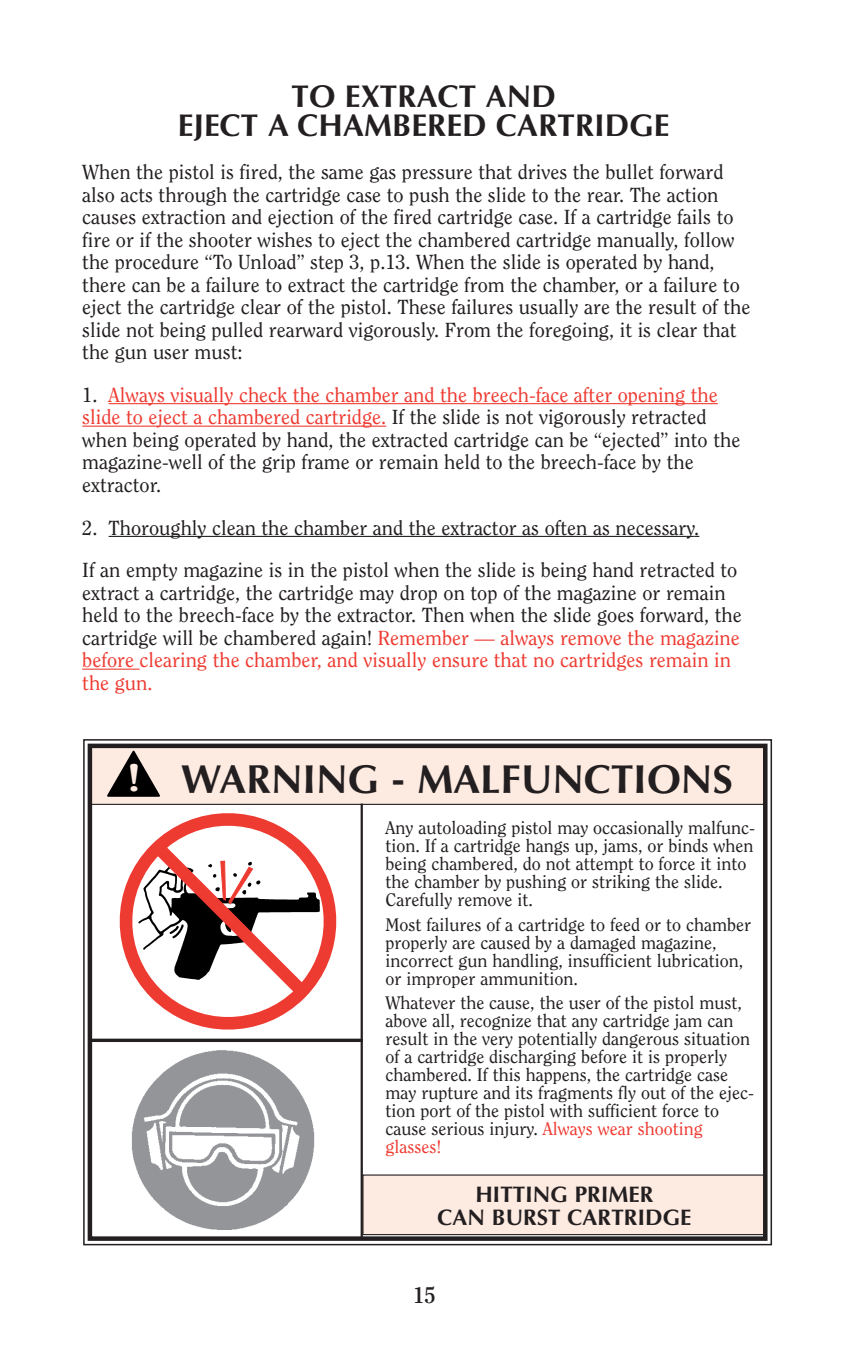
<style>
.page{position:relative;width:851px;height:1359px;background:#fff}
.page>*{position:absolute;margin:0;border:0;box-sizing:border-box;transform-origin:0 0}
.t1{font:700 40.5px "Optima";color:#231f20}
.t2{font:700 31.5px/29.2px "Optima";color:#231f20;text-align:center}
.t3{font:700 22.5px/22.5px "Optima";color:#231f20;text-align:center}
.t4{font:700 22.5px "Clearface";color:#231f20}
.t5{font:20.25px/22.5px "Clearface";color:#231f20}
.t6{font:18px/18px "Clearface";color:#231f20}
.s1{color:#ee3b32}
.s2{font-family:"Souvenir";font-weight:600;font-size:36.45px;color:#fdeae1}
</style>
<div class="page">
<hr style="left:109px;top:403px;width:382px;height:1px;background:#ee3b32">
<hr style="left:491px;top:403px;width:226px;height:1px;background:#ee3b32">
<hr style="left:82px;top:426px;width:199px;height:1px;background:#ee3b32">
<hr style="left:281px;top:426px;width:51px;height:1px;background:#ee3b32">
<hr style="left:332px;top:426px;width:54px;height:1px;background:#ee3b32">
<hr style="left:109px;top:536px;width:40px;height:1px;background:#231f20">
<hr style="left:149px;top:536px;width:537px;height:1px;background:#231f20">
<svg style="left:686px;top:536px;width:13px;height:1px"></svg>
<hr style="left:82px;top:669px;width:43px;height:1px;background:#ee3b32">
<svg style="left:125px;top:669px;width:15px;height:1px"></svg>
<svg style="left:119px;top:813px;width:218px;height:217px"></svg>
<div style="left:363px;top:1175px;width:403px;height:60px;background:#fdeae1"></div>
<div style="left:362px;top:1174px;width:404px;height:61px;border:1px solid #231f20"></div>
<img style="left:132px;top:1050px;width:183px;height:180px">
<hr style="left:89px;top:1039px;width:274px;height:3px;background:#231f20">
<div style="left:90px;top:747px;width:673px;height:57px;background:#fdeae1"></div>
<div style="left:89px;top:747px;width:675px;height:58px;border:1px solid #231f20"></div>
<svg style="left:107px;top:750px;width:53px;height:47px"></svg>
<hr style="left:360px;top:804px;width:3px;height:434px;background:#231f20">
<div style="left:83px;top:739px;width:689px;height:506px;border:2px solid #231f20"></div>
<div style="left:88px;top:744px;width:679px;height:497px;border:4px solid #231f20"></div>
<h2 class="t2" style="left:178px;top:85px;width:493px">TO EXTRACT AND<br>EJECT A CHAMBERED CARTRIDGE</h2>
<p class="t5" style="left:82px;top:162px;width:669px">When the pistol is fired, the same gas pressure that drives the bullet forward also acts through the cartridge case to push the slide to the rear. The action causes extraction and ejection of the fired cartridge case. If a cartridge fails to fire or if the shooter wishes to eject the chambered cartridge manually, follow the procedure “To Unload” step 3, p.13. When the slide is operated by hand, there can be a failure to extract the cartridge from the chamber, or a failure to eject the cartridge clear of the pistol. These failures usually are the result of the slide not being pulled rearward vigorously. From the foregoing, it is clear that the gun user must:</p>
<p class="t5" style="left:82px;top:385px;width:659px">1. <span class="s1">Always visually check the chamber and the breech-face after opening the slide to eject a chambered cartridge.</span> If the slide is not vigorously retracted when being operated by hand, the extracted cartridge can be “ejected” into the magazine-well of the grip frame or remain held to the breech-face by the extractor.</p>
<p class="t5" style="left:82px;top:507px;width:656px;line-height:42.8px">2. Thoroughly clean the chamber and the extractor as often as necessary.<br>If an empty magazine is in the pistol when the slide is being hand retracted to</p>
<p class="t5" style="left:82px;top:583px;width:661px">extract a cartridge, the cartridge may drop on top of the magazine or remain held to the breech-face by the extractor. Then when the slide goes forward, the cartridge will be chambered again! <span class="s1">Remember — always remove the magazine before clearing the chamber, and visually ensure that no cartridges remain in the gun.</span></p>
<h1 class="t1" style="left:128px;top:763px;width:606px"><span class="s2">!</span> WARNING - MALFUNCTIONS</h1>
<p class="t6" style="left:385px;top:820px;width:371px">Any autoloading pistol may occasionally malfunc&shy;tion. If a cartridge hangs up, jams, or binds when being chambered, do not attempt to force it into the chamber by pushing or striking the slide.<br>Carefully remove it.</p>
<p class="t6" style="left:385px;top:917px;width:367px">Most failures of a cartridge to feed or to chamber properly are caused by a damaged magazine, incorrect gun handling, insufficient lubrication, or improper ammunition.</p>
<p class="t6" style="left:385px;top:995px;width:370px">Whatever the cause, the user of the pistol must, above all, recognize that any cartridge jam can result in the very potentially dangerous situation of a cartridge discharging before it is properly chambered. If this happens, the cartridge case may rupture and its fragments fly out of the ejec&shy;tion port of the pistol with sufficient force to cause serious injury. <span class="s1">Always wear shooting glasses!</span></p>
<p class="t3" style="left:437px;top:1186px;width:255px">HITTING PRIMER<br>CAN BURST CARTRIDGE</p>
<p class="t4" style="left:413px;top:1286px;width:24px">15</p>
</div>
